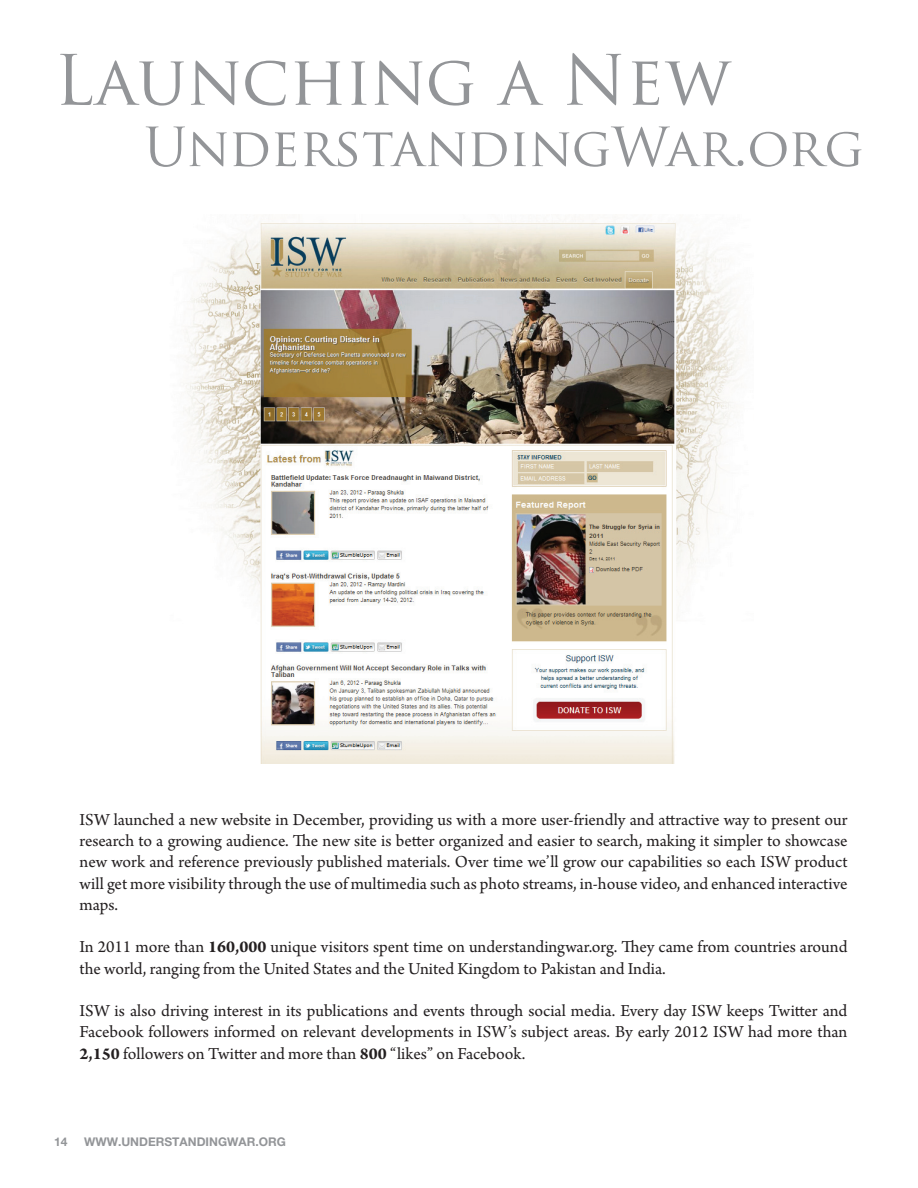
<style>
.page{position:relative;width:918px;height:1188px;background:#fff}
.page>*{position:absolute;margin:0;border:0;box-sizing:border-box;transform-origin:0 0}
.t1{font:67.5px "Trajan Pro";color:#939598}
.t2{font:52.5px "Trajan Pro";letter-spacing:-.01em;color:#939598}
.t3{font:17.7px/21.3px "Arno Pro";color:#231f20;text-align:justify}
.t4{font:700 12px "Helvetica Neue";color:#939598}
.s1{font-weight:700}
</style>
<div class="page">
<img style="left:183px;top:223px;width:557px;height:540px">
<h1 class="t1" style="left:54px;top:37px;width:678px">Launching a New</h1>
<h2 class="t2" style="left:144px;top:114px;width:722px">UnderstandingWar.org</h2>
<p class="t3" style="left:80px;top:810px;width:770px">ISW launched a new website in December, providing us with a more user-friendly and attractive way to present our research to a growing audience. The new site is better organized and easier to search, making it simpler to showcase new work and reference previously published materials. Over time we’ll grow our capabilities so each ISW product will get more visibility through the use of multimedia such as photo streams, in-house video, and enhanced interactive maps.</p>
<p class="t3" style="left:80px;top:937px;width:770px">In 2011 more than <span class="s1">160,000</span> unique visitors spent time on understandingwar.org. They came from countries around the world, ranging from the United States and the United Kingdom to Pakistan and India.</p>
<p class="t3" style="left:80px;top:1001px;width:769px">ISW is also driving interest in its publications and events through social media. Every day ISW keeps Twitter and Facebook followers informed on relevant developments in ISW’s subject areas. By early 2012 ISW had more than <span class="s1">2,150</span> followers on Twitter and more than <span class="s1">800</span> “likes” on Facebook.</p>
<p class="t4" style="left:54px;top:1134px;width:15px">14</p>
<p class="t4" style="left:84px;top:1134px;width:203px">WWW.UNDERSTANDINGWAR.ORG</p>
</div>
